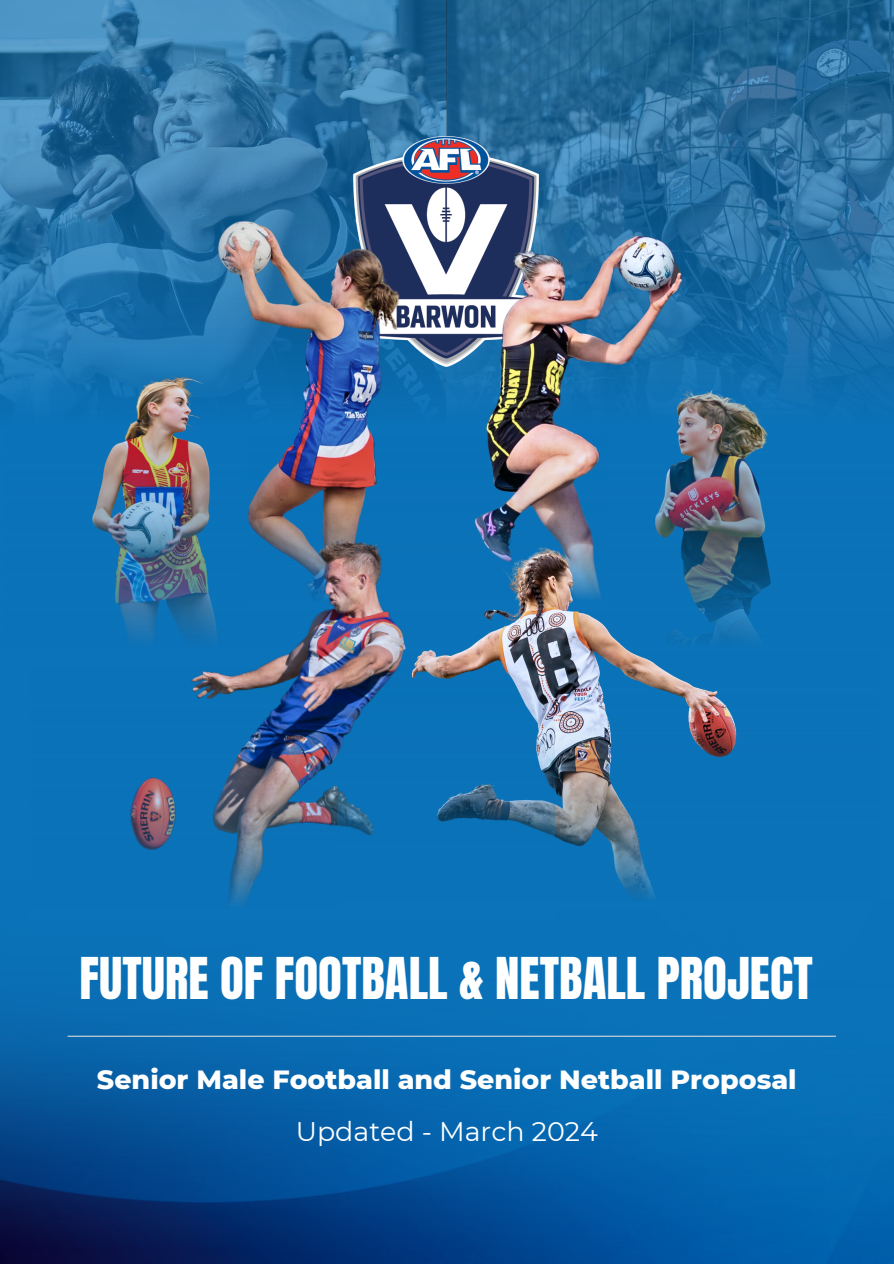
<style>
.page{position:relative;width:894px;height:1264px;background:#fff}
.page>*{position:absolute;margin:0;border:0;box-sizing:border-box;transform-origin:0 0}
.t1{font:48.9px "Anton";color:#fff}
.t2{font:800 26.85px "Montserrat";color:#fff}
.t3{font:26.85px "Montserrat";color:#fff}
</style>
<div class="page">
<img style="left:0;top:0;width:893px;height:442px">
<img style="left:5px;top:172px;width:888px;height:490px">
<img style="left:354px;top:136px;width:184px;height:25px">
<img style="left:0;top:662px;width:893px;height:601px">
<img style="left:203px;top:161px;width:167px;height:360px">
<img style="left:370px;top:146px;width:357px;height:354px">
<img style="left:247px;top:434px;width:359px;height:87px">
<img style="left:86px;top:521px;width:391px;height:402px">
<img style="left:315px;top:500px;width:578px;height:408px">
<img style="left:31px;top:667px;width:523px;height:252px">
<img style="left:337px;top:652px;width:541px;height:257px">
<hr style="left:68px;top:1035px;width:767px;height:1px;background:#d9d9d9">
<p class="t1" style="left:80px;top:943px;width:734px">FUTURE OF FOOTBALL &amp; NETBALL PROJECT</p>
<p class="t2" style="left:97px;top:1063px;width:701px">Senior Male Football and Senior Netball Proposal</p>
<p class="t3" style="left:296px;top:1115px;width:303px">Updated - March 2024</p>
</div>
